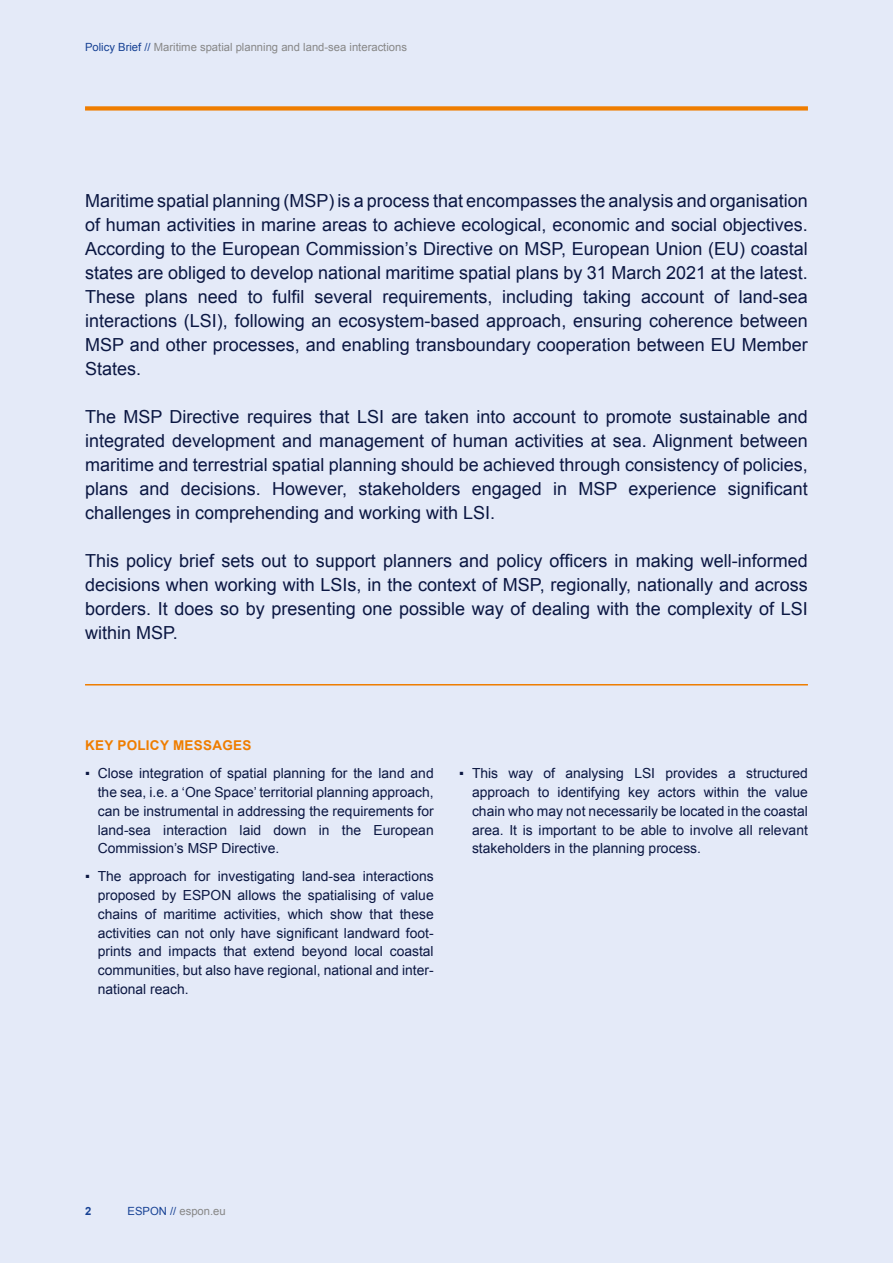
<style>
.page{position:relative;width:893px;height:1263px;background:#e4eaf8}
.page>*{position:absolute;margin:0;border:0;box-sizing:border-box;transform-origin:0 0}
.Introtext{font:18px/24px "Arial";color:#0b1742;text-align:justify}
.t1{font:13.8px/18.8px "Arial";color:#0b1742;text-align:justify}
.Examplebox_no{font:700 13.5px "Arial";letter-spacing:.02em;color:#ef7d00}
.t2{font:11.25px "Arial";color:#878787}
.t3{font:700 11.25px "Arial";color:#164194}
.s1{color:#164194}
</style>
<div class="page">
<div style="left:85px;top:106px;width:723px;height:5px;background:#ef7d00"></div>
<hr style="left:85px;top:684px;width:723px;height:1px;background:#ef7d00">
<p class="t2" style="left:85px;top:39px;width:323px"><span class="s1">Policy Brief //</span> Maritime spatial planning and land-sea interactions</p>
<p class="Introtext" style="left:85px;top:188px;width:724px">Maritime spatial planning (MSP) is a process that encompasses the analysis and organisation of human activities in marine areas to achieve ecological, economic and social objectives.<br>According to the European Commission’s Directive on MSP, European Union (EU) coastal states are obliged to develop national maritime spatial plans by 31 March 2021 at the latest.<br>These plans need to fulfil several requirements, including taking account of land-sea interactions (LSI), following an ecosystem-based approach, ensuring coherence between MSP and other processes, and enabling transboundary cooperation between EU Member States.</p>
<p class="Introtext" style="left:85px;top:404px;width:724px">The MSP Directive requires that LSI are taken into account to promote sustainable and integrated development and management of human activities at sea. Alignment between maritime and terrestrial spatial planning should be achieved through consistency of policies, plans and decisions. However, stakeholders engaged in MSP experience significant challenges in comprehending and working with LSI.</p>
<p class="Introtext" style="left:85px;top:548px;width:724px">This policy brief sets out to support planners and policy officers in making well-informed decisions when working with LSIs, in the context of MSP, regionally, nationally and across borders. It does so by presenting one possible way of dealing with the complexity of LSI within MSP.</p>
<p class="Examplebox_no" style="left:85px;top:736px;width:168px">KEY POLICY MESSAGES</p>
<p class="t1" style="left:98px;top:764px;width:337px;text-indent:-13px">▪ Close integration of spatial planning for the land and the sea, i.e. a ‘One Space’ territorial planning approach, can be instrumental in addressing the requirements for land-sea interaction laid down in the European Commission’s MSP Directive.</p>
<p class="t1" style="left:98px;top:867px;width:337px;text-indent:-13px">▪ The approach for investigating land-sea interactions proposed by ESPON allows the spatialising of value chains of maritime activities, which show that these activities can not only have significant landward foot&shy;prints and impacts that extend beyond local coastal communities, but also have regional, national and inter&shy;national reach.</p>
<p class="t1" style="left:472px;top:764px;width:337px;text-indent:-13px">▪ This way of analysing LSI provides a structured approach to identifying key actors within the value chain who may not necessarily be located in the coastal area. It is important to be able to involve all relevant stakeholders in the planning process.</p>
<p class="t3" style="left:85px;top:1203px;width:8px">2</p>
<p class="t2" style="left:128px;top:1203px;width:100px"><span class="s1">ESPON //</span> espon.eu</p>
</div>
